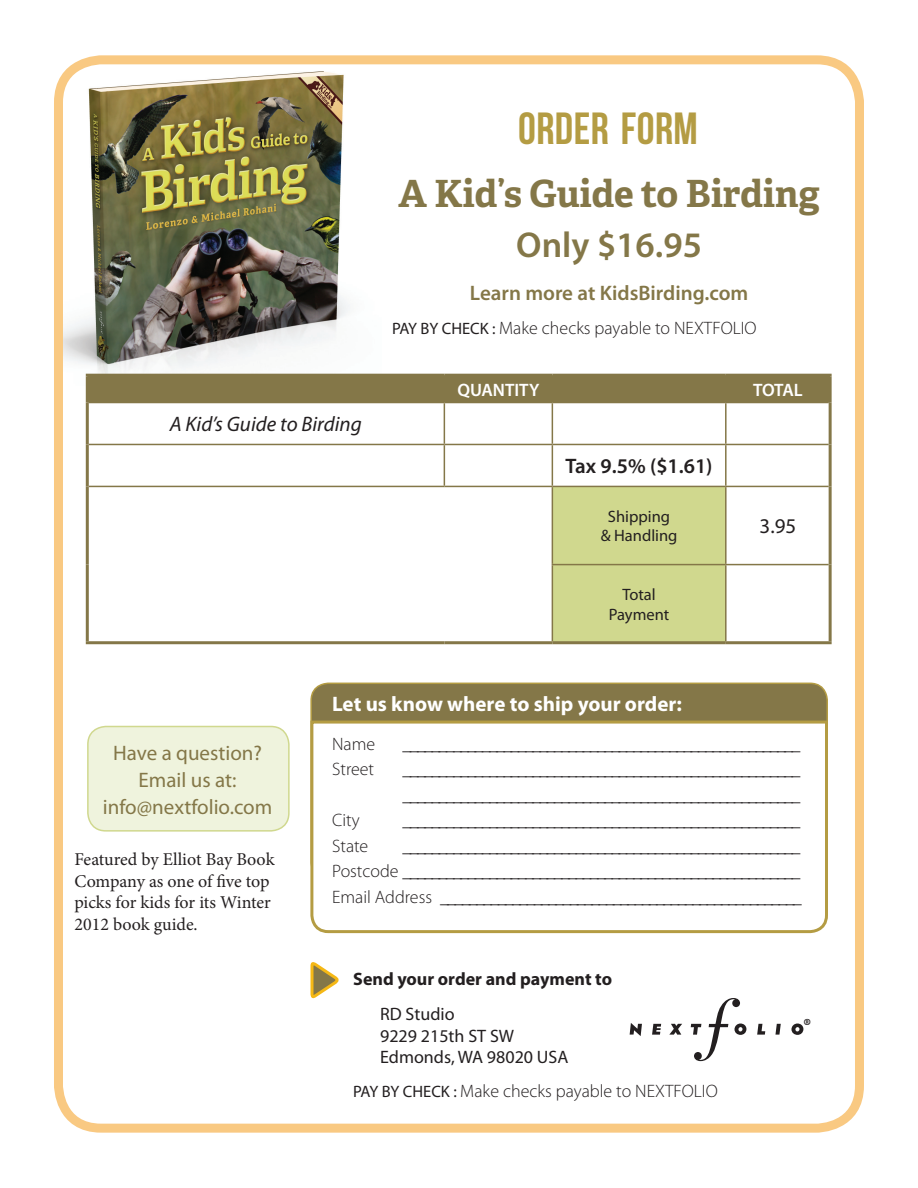
<style>
.page{position:relative;width:918px;height:1188px;background:#fff}
.page>*{position:absolute;margin:0;border:0;box-sizing:border-box;transform-origin:0 0}
.t1{font:45px "Bebas Neue";letter-spacing:.01em;color:#b49c43}
.t2{font:700 37.5px "Adelle Basic";color:#847748}
.t3{font:600 36px "Myriad Pro";color:#847748}
.t4{font:21px "Myriad Pro";color:#847748}
.t5{font:700 21px "Myriad Pro";color:#fff}
.t6{font:600 21px "Myriad Pro";color:#847748}
.t7{font:italic 21px "Myriad Pro";color:#231f20}
.t8{font:600 21px "Myriad Pro";color:#231f20}
.t9{font:21px "Myriad Pro";color:#231f20}
.t10{font:18px "Myriad Pro";color:#231f20}
.t11{font:300 18px "Myriad Pro";color:#231f20}
.t12{font:18px/21.6px "Minion Pro";letter-spacing:-.005em;color:#231f20}
.t13{font:700 18px "Myriad Pro";color:#231f20}
.t14{font:600 18px "Myriad Pro";color:#fff}
.t15{font:700 16.8px "Adelle Basic";color:#231f20}
.t16{font:16.5px/19.5px "Myriad Pro";color:#231f20;text-align:center}
.s1{font-weight:400;font-size:16.5px}
.s2{font-weight:300}
</style>
<div class="page">
<img style="left:64px;top:65px;width:317px;height:320px">
<div style="left:54px;top:55px;width:810px;height:1078px;border:9px solid #f9c982;border-radius:43px"></div>
<div style="left:553px;top:487px;width:172px;height:154px;background:#d0d88e"></div>
<div style="left:89px;top:377px;width:740px;height:25px;background:#847748"></div>
<hr style="left:725px;top:377px;width:2px;height:25px;background:#847748">
<hr style="left:89px;top:402px;width:94px;height:1px;background:#847748">
<hr style="left:183px;top:402px;width:261px;height:1px;background:#847748">
<hr style="left:444px;top:402px;width:108px;height:1px;background:#847748">
<hr style="left:444px;top:403px;width:1px;height:41px;background:#847748">
<hr style="left:552px;top:402px;width:174px;height:1px;background:#847748">
<hr style="left:552px;top:403px;width:1px;height:41px;background:#847748">
<hr style="left:726px;top:402px;width:103px;height:1px;background:#847748">
<hr style="left:725px;top:403px;width:2px;height:41px;background:#847748">
<hr style="left:444px;top:445px;width:1px;height:41px;background:#847748">
<hr style="left:552px;top:445px;width:1px;height:41px;background:#847748">
<hr style="left:725px;top:445px;width:2px;height:41px;background:#847748">
<hr style="left:89px;top:444px;width:94px;height:1px;background:#847748">
<hr style="left:183px;top:444px;width:261px;height:1px;background:#847748">
<hr style="left:444px;top:444px;width:108px;height:1px;background:#847748">
<hr style="left:89px;top:486px;width:94px;height:1px;background:#847748">
<hr style="left:183px;top:486px;width:261px;height:1px;background:#847748">
<hr style="left:444px;top:486px;width:108px;height:1px;background:#847748">
<hr style="left:552px;top:444px;width:174px;height:1px;background:#847748">
<hr style="left:726px;top:444px;width:103px;height:1px;background:#847748">
<hr style="left:552px;top:486px;width:174px;height:1px;background:#847748">
<hr style="left:552px;top:487px;width:1px;height:77px;background:#847748">
<hr style="left:726px;top:486px;width:103px;height:1px;background:#847748">
<hr style="left:725px;top:487px;width:2px;height:77px;background:#847748">
<hr style="left:552px;top:564px;width:174px;height:1px;background:#847748">
<hr style="left:552px;top:565px;width:1px;height:76px;background:#847748">
<hr style="left:726px;top:564px;width:103px;height:1px;background:#847748">
<hr style="left:725px;top:565px;width:2px;height:76px;background:#847748">
<hr style="left:86px;top:374px;width:97px;height:3px;background:#847748">
<hr style="left:86px;top:377px;width:3px;height:26px;background:#847748">
<hr style="left:183px;top:374px;width:261px;height:3px;background:#847748">
<hr style="left:444px;top:374px;width:108px;height:3px;background:#847748">
<hr style="left:552px;top:374px;width:174px;height:3px;background:#847748">
<hr style="left:726px;top:374px;width:106px;height:3px;background:#847748">
<hr style="left:829px;top:377px;width:3px;height:26px;background:#847748">
<hr style="left:86px;top:403px;width:3px;height:41px;background:#847748">
<hr style="left:829px;top:403px;width:3px;height:41px;background:#847748">
<hr style="left:86px;top:444px;width:3px;height:42px;background:#847748">
<hr style="left:829px;top:444px;width:3px;height:42px;background:#847748">
<hr style="left:86px;top:486px;width:3px;height:79px;background:#847748">
<hr style="left:86px;top:565px;width:3px;height:76px;background:#847748">
<hr style="left:86px;top:641px;width:97px;height:3px;background:#847748">
<hr style="left:183px;top:641px;width:261px;height:3px;background:#847748">
<hr style="left:444px;top:641px;width:108px;height:3px;background:#847748">
<hr style="left:829px;top:486px;width:3px;height:79px;background:#847748">
<hr style="left:829px;top:565px;width:3px;height:76px;background:#847748">
<hr style="left:552px;top:641px;width:174px;height:3px;background:#847748">
<hr style="left:726px;top:641px;width:106px;height:3px;background:#847748">
<div style="left:311px;top:683px;width:516px;height:196px;background:#847748;border-radius:17px"></div>
<div style="left:310px;top:719px;width:518px;height:215px;background:#fff"></div>
<svg style="left:310px;top:962px;width:29px;height:37px"></svg>
<div style="left:88px;top:727px;width:201px;height:104px;background:#eff3dd;border-radius:18px"></div>
<div style="left:87px;top:726px;width:203px;height:106px;border:2px solid #d0d88e;border-radius:18px"></div>
<svg style="left:630px;top:1023px;width:12px;height:13px"></svg>
<svg style="left:652px;top:1024px;width:9px;height:11px"></svg>
<svg style="left:669px;top:1024px;width:13px;height:11px"></svg>
<svg style="left:691px;top:998px;width:55px;height:63px"></svg>
<svg style="left:757px;top:1024px;width:8px;height:11px"></svg>
<svg style="left:775px;top:1024px;width:6px;height:11px"></svg>
<svg style="left:791px;top:1024px;width:12px;height:11px"></svg>
<p class="t1" style="left:518px;top:104px;width:181px">ORDER FORM</p>
<p class="t2" style="left:399px;top:169px;width:423px">A Kid’s Guide to Birding</p>
<p class="t3" style="left:516px;top:222px;width:187px">Only $16.95</p>
<p class="t6" style="left:470px;top:280px;width:280px">Learn more at KidsBirding.com</p>
<p class="t11" style="left:392px;top:317px;width:366px"><span class="s1">PAY BY CHECK :</span> Make checks payable to NEXTFOLIO</p>
<p class="t7" style="left:170px;top:411px;width:193px">A Kid’s Guide to Birding</p>
<p class="t14" style="left:457px;top:378px;width:83px">QUANTITY</p>
<p class="t14" style="left:753px;top:378px;width:51px">TOTAL</p>
<p class="t8" style="left:566px;top:453px;width:149px">Tax 9.5% ($1.61)</p>
<p class="t16" style="left:601px;top:506px;width:78px">Shipping<br>&amp; Handling</p>
<p class="t9" style="left:760px;top:513px;width:38px">3.95</p>
<p class="t16" style="left:609px;top:585px;width:62px">Total<br>Payment</p>
<p class="t4" style="left:113px;top:740px;width:150px">Have a question?</p>
<p class="t4" style="left:139px;top:767px;width:99px">Email us at:</p>
<p class="t4" style="left:103px;top:794px;width:171px">info@nextfolio.com</p>
<p class="t12" style="left:74px;top:849px;width:202px">Featured by Elliot Bay Book<br>Company as one of five top picks for kids for its Winter<br>2012 book guide.</p>
<p class="t5" style="left:332px;top:690px;width:351px">Let us know where to ship your order:</p>
<p class="t11" style="left:332px;top:733px;width:45px">Name</p>
<p class="t10" style="left:403px;top:732px;width:399px">_______________________________________________________</p>
<p class="t11" style="left:332px;top:758px;width:44px">Street</p>
<p class="t10" style="left:403px;top:758px;width:399px">_______________________________________________________</p>
<p class="t10" style="left:403px;top:783px;width:399px">_______________________________________________________</p>
<p class="t11" style="left:332px;top:809px;width:29px">City</p>
<p class="t10" style="left:403px;top:809px;width:399px">_______________________________________________________</p>
<p class="t11" style="left:332px;top:835px;width:38px">State</p>
<p class="t10" style="left:403px;top:834px;width:399px">_______________________________________________________</p>
<p class="t10" style="left:332px;top:860px;width:470px"><span class="s2">Postcode</span> _______________________________________________________</p>
<p class="t10" style="left:332px;top:885px;width:471px"><span class="s2">Email Address</span> __________________________________________________</p>
<p class="t13" style="left:353px;top:967px;width:261px">Send your order and payment to</p>
<p class="t10" style="left:380px;top:1003px;width:76px">RD Studio</p>
<p class="t10" style="left:380px;top:1024px;width:135px">9229 215th ST SW</p>
<p class="t10" style="left:380px;top:1046px;width:190px">Edmonds, WA 98020 USA</p>
<p class="t11" style="left:353px;top:1080px;width:366px"><span class="s1">PAY BY CHECK :</span> Make checks payable to NEXTFOLIO</p>
<p class="t15" style="left:803px;top:1014px;width:9px">®</p>
</div>
